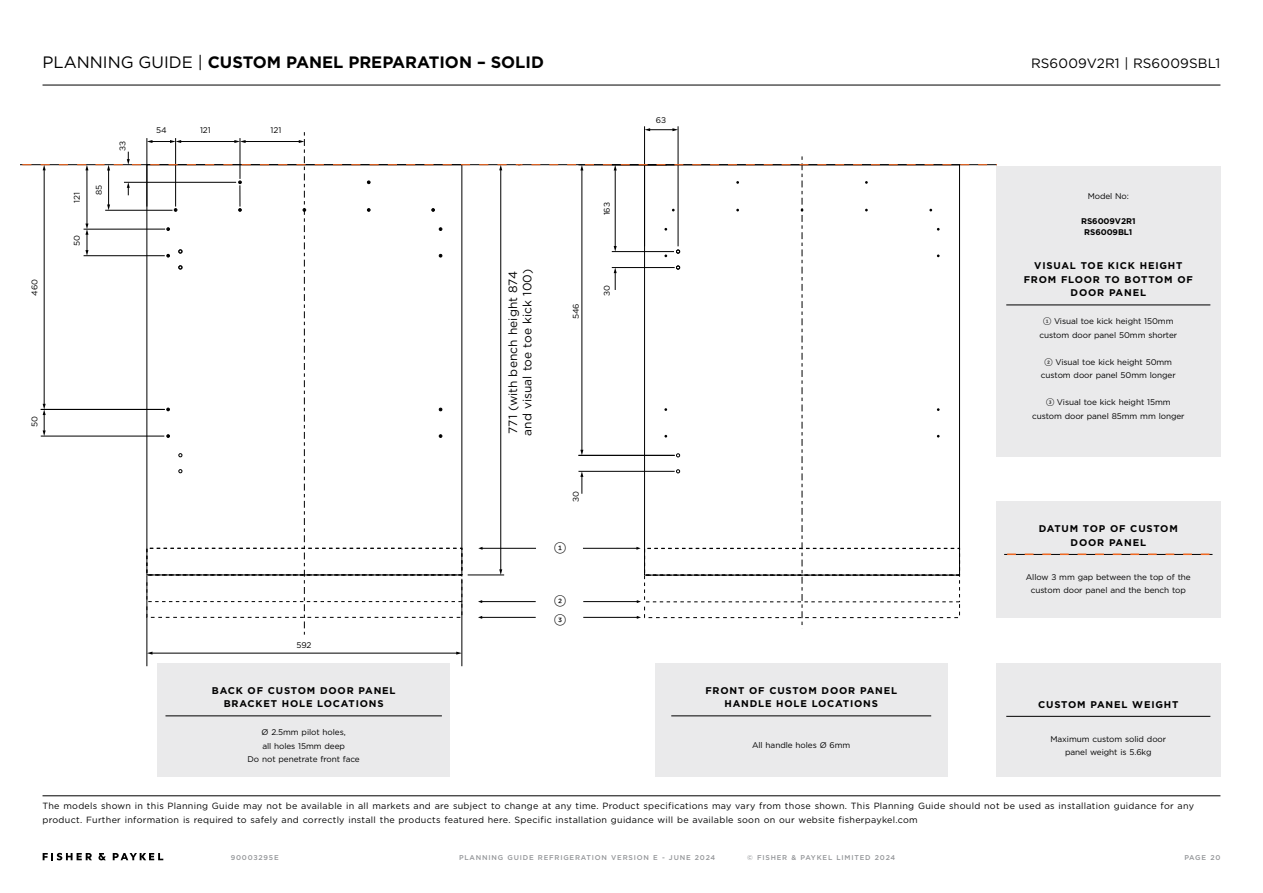
<style>
.page{position:relative;width:1263px;height:893px;background:#fff}
.page>*{position:absolute;margin:0;border:0;box-sizing:border-box;transform-origin:0 0}
.t1{font:700 16.5px "Gotham";color:#000}
.t2{font:13.5px "Gotham";letter-spacing:.01em;color:#000}
.t3{font:12px/14.4px "Gotham";letter-spacing:.005em;color:#000}
.t4{font:500 12px/19.4px "Gotham FP Nos";color:#000}
.t5{font:700 9.75px/13.5px "Gotham";letter-spacing:.085em;color:#000;text-align:center}
.t6{font:9px/13.5px "Gotham";letter-spacing:.03em;color:#000}
.t7{font:8.25px/13.5px "Gotham";letter-spacing:-.01em;color:#000;text-align:center}
.t8{font:700 8.25px/11.2px "Gotham";letter-spacing:-.01em;color:#000;text-align:center}
.t9{font:500 6.9px "Gotham";letter-spacing:.115em;color:#939598}
.s1{font-weight:400}
.s2{font-family:"Gotham FP Nos";font-weight:500}
</style>
<div class="page">
<hr style="left:43px;top:85px;width:1177px;height:1px;background:#000">
<hr style="left:43px;top:795px;width:1177px;height:1px;background:#000">
<svg style="left:43px;top:853px;width:49px;height:7px"></svg>
<svg style="left:98px;top:853px;width:8px;height:7px"></svg>
<svg style="left:113px;top:853px;width:50px;height:7px"></svg>
<hr style="left:462px;top:579px;width:1px;height:87px;background:#000">
<hr style="left:147px;top:579px;width:1px;height:87px;background:#000">
<hr style="left:151px;top:653px;width:306px;height:1px;background:#000">
<svg style="left:147px;top:652px;width:5px;height:3px"></svg>
<svg style="left:456px;top:652px;width:6px;height:3px"></svg>
<hr style="left:644px;top:126px;width:1px;height:120px;background:#000">
<hr style="left:678px;top:126px;width:1px;height:120px;background:#000">
<svg style="left:644px;top:128px;width:34px;height:3px"></svg>
<hr style="left:482px;top:548px;width:54px;height:1px;background:#000">
<hr style="left:481px;top:601px;width:55px;height:1px;background:#000">
<hr style="left:481px;top:617px;width:55px;height:1px;background:#000">
<svg style="left:531px;top:156px;width:465px;height:469px"></svg>
<svg style="left:22px;top:132px;width:500px;height:503px"></svg>
<div style="left:157px;top:663px;width:293px;height:113px;background:#eaeaeb"></div>
<hr style="left:165px;top:716px;width:277px;height:1px;background:#000">
<div style="left:655px;top:663px;width:292px;height:113px;background:#eaeaeb"></div>
<hr style="left:671px;top:716px;width:260px;height:1px;background:#000">
<div style="left:996px;top:166px;width:224px;height:291px;background:#eaeaeb"></div>
<hr style="left:1006px;top:305px;width:204px;height:1px;background:#000">
<div style="left:996px;top:502px;width:224px;height:116px;background:#eaeaeb"></div>
<hr style="left:1004px;top:554px;width:208px;height:1px;background:#000">
<svg style="left:1007px;top:554px;width:202px;height:1px"></svg>
<div style="left:996px;top:663px;width:224px;height:113px;background:#eaeaeb"></div>
<hr style="left:1006px;top:716px;width:204px;height:1px;background:#000">
<h1 class="t1" style="left:43px;top:51px;width:503px"><span class="s1">PLANNING GUIDE |</span> CUSTOM PANEL PREPARATION – SOLID</h1>
<h2 class="t2" style="left:1031px;top:55px;width:191px">RS6009V2R1 | RS6009SBL1</h2>
<p class="t7" style="left:28px;top:296px;width:18px;rotate:-90deg">460</p>
<p class="t7" style="left:70px;top:203px;width:12px;rotate:-90deg">121</p>
<p class="t7" style="left:70px;top:246px;width:12px;rotate:-90deg">50</p>
<p class="t7" style="left:92px;top:195px;width:12px;rotate:-90deg">85</p>
<p class="t7" style="left:116px;top:151px;width:11px;rotate:-90deg">33</p>
<p class="t7" style="left:156px;top:123px;width:12px">54</p>
<p class="t7" style="left:271px;top:123px;width:12px">121</p>
<p class="t7" style="left:200px;top:123px;width:12px">121</p>
<p class="t7" style="left:28px;top:427px;width:12px;rotate:-90deg">50</p>
<p class="t7" style="left:296px;top:638px;width:17px">592</p>
<p class="t5" style="left:212px;top:684px;width:185px">BACK OF CUSTOM DOOR PANEL<br>BRACKET HOLE LOCATIONS</p>
<p class="t7" style="left:248px;top:725px;width:114px">Ø 2.5mm pilot holes,<br>all holes 15mm deep<br>Do not penetrate front face</p>
<h3 class="t3" style="left:505px;top:436px;width:168px;rotate:-90deg">771 (with bench height 874 and visual toe toe kick 100)</h3>
<p class="t7" style="left:569px;top:319px;width:17px;rotate:-90deg">546</p>
<p class="t7" style="left:569px;top:501px;width:12px;rotate:-90deg">30</p>
<h3 class="t4" style="left:554px;top:539px;width:14px">1</h3>
<h3 class="t4" style="left:554px;top:591px;width:14px">2<br>3</h3>
<p class="t7" style="left:600px;top:215px;width:15px;rotate:-90deg">163</p>
<p class="t7" style="left:600px;top:296px;width:12px;rotate:-90deg">30</p>
<p class="t7" style="left:656px;top:114px;width:12px">63</p>
<p class="t5" style="left:705px;top:684px;width:193px">FRONT OF CUSTOM DOOR PANEL<br>HANDLE HOLE LOCATIONS</p>
<p class="t7" style="left:752px;top:738px;width:100px">All handle holes Ø 6mm</p>
<p class="t7" style="left:1088px;top:189px;width:43px">Model No:</p>
<p class="t8" style="left:1081px;top:215px;width:56px">RS6009V2R1<br>RS6009BL1</p>
<p class="t5" style="left:1024px;top:259px;width:171px">VISUAL TOE KICK HEIGHT<br>FROM FLOOR TO BOTTOM OF<br>DOOR PANEL</p>
<p class="t7" style="left:1039px;top:314px;width:139px"><span class="s2">1</span> Visual toe kick height 150mm custom door panel 50mm shorter</p>
<p class="t7" style="left:1041px;top:355px;width:136px"><span class="s2">2</span> Visual toe kick height 50mm custom door panel 50mm longer</p>
<p class="t7" style="left:1032px;top:395px;width:154px"><span class="s2">3</span> Visual toe kick height 15mm custom door panel 85mm mm longer</p>
<p class="t5" style="left:1039px;top:522px;width:141px">DATUM TOP OF CUSTOM<br>DOOR PANEL</p>
<p class="t7" style="left:1026px;top:570px;width:166px">Allow 3 mm gap between the top of the custom door panel and the bench top</p>
<p class="t5" style="left:1038px;top:698px;width:142px">CUSTOM PANEL WEIGHT</p>
<p class="t7" style="left:1050px;top:732px;width:117px">Maximum custom solid door panel weight is 5.6kg</p>
<p class="t6" style="left:43px;top:799px;width:1153px">The models shown in this Planning Guide may not be available in all markets and are subject to change at any time. Product specifications may vary from those shown. This Planning Guide should not be used as installation guidance for any product. Further information is required to safely and correctly install the products featured here. Specific installation guidance will be available soon on our website fisherpaykel.com</p>
<p class="t9" style="left:231px;top:853px;width:50px">90003295E</p>
<p class="t9" style="left:459px;top:853px;width:258px">PLANNING GUIDE REFRIGERATION VERSION E - JUNE 2024</p>
<p class="t9" style="left:747px;top:853px;width:150px">© FISHER &amp; PAYKEL LIMITED 2024</p>
<p class="t9" style="left:1184px;top:853px;width:38px">PAGE 20</p>
</div>
